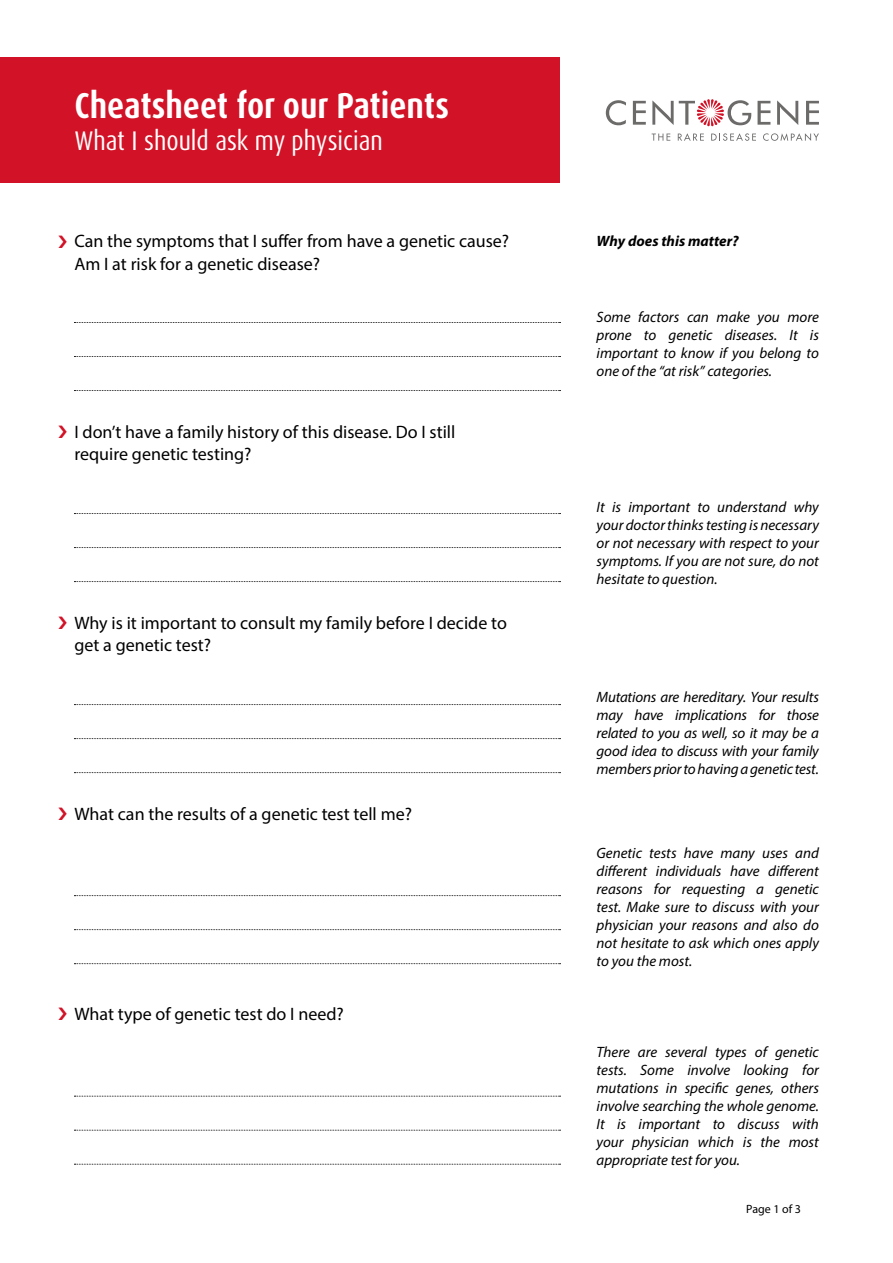
<style>
.page{position:relative;width:893px;height:1263px;background:#fff}
.page>*{position:absolute;margin:0;border:0;box-sizing:border-box;transform-origin:0 0}
.t1{font:700 condensed 36px "Dax OT";color:#fff}
.t2{font:condensed 27px "Dax OT";color:#fff}
.t3{font:18px/22.5px "Myriad Pro";color:#000}
.t4{font:italic 15px/18px "Myriad Pro";color:#000;text-align:justify}
.t5{font:italic 700 15px "Myriad Pro";color:#000}
.t6{font:12px "Myriad Pro";color:#000}
</style>
<div class="page">
<div style="left:0;top:57px;width:560px;height:126px;background:#d21226"></div>
<svg style="left:74px;top:322px;width:486px;height:1px"></svg>
<svg style="left:74px;top:513px;width:486px;height:1px"></svg>
<svg style="left:74px;top:704px;width:486px;height:1px"></svg>
<svg style="left:74px;top:895px;width:486px;height:1px"></svg>
<svg style="left:74px;top:1096px;width:486px;height:1px"></svg>
<svg style="left:74px;top:356px;width:486px;height:1px"></svg>
<svg style="left:74px;top:547px;width:486px;height:1px"></svg>
<svg style="left:74px;top:738px;width:486px;height:1px"></svg>
<svg style="left:74px;top:929px;width:486px;height:1px"></svg>
<svg style="left:74px;top:1130px;width:486px;height:1px"></svg>
<svg style="left:74px;top:390px;width:486px;height:1px"></svg>
<svg style="left:74px;top:581px;width:486px;height:1px"></svg>
<svg style="left:74px;top:772px;width:486px;height:1px"></svg>
<svg style="left:74px;top:963px;width:486px;height:1px"></svg>
<svg style="left:74px;top:1164px;width:486px;height:1px"></svg>
<svg style="left:606px;top:100px;width:20px;height:25px"></svg>
<svg style="left:633px;top:101px;width:13px;height:24px"></svg>
<svg style="left:757px;top:101px;width:13px;height:24px"></svg>
<svg style="left:777px;top:100px;width:21px;height:25px"></svg>
<svg style="left:806px;top:101px;width:13px;height:24px"></svg>
<svg style="left:652px;top:134px;width:18px;height:7px"></svg>
<svg style="left:678px;top:133px;width:26px;height:8px"></svg>
<svg style="left:711px;top:133px;width:45px;height:8px"></svg>
<svg style="left:763px;top:133px;width:56px;height:8px"></svg>
<svg style="left:652px;top:99px;width:99px;height:27px"></svg>
<h1 class="t1" style="left:74px;top:82px;width:376px">Cheatsheet for our Patients</h1>
<h2 class="t2" style="left:74px;top:124px;width:310px">What I should ask my physician</h2>
<p class="t3" style="left:74px;top:230px;width:436px">Can the symptoms that I suffer from have a genetic cause?<br>Am I at risk for a genetic disease?</p>
<p class="t3" style="left:74px;top:420px;width:382px">I don’t have a family history of this disease. Do I still require genetic testing?</p>
<p class="t3" style="left:74px;top:611px;width:434px">Why is it important to consult my family before I decide to get a genetic test?</p>
<p class="t3" style="left:74px;top:802px;width:339px">What can the results of a genetic test tell me?</p>
<p class="t3" style="left:74px;top:1003px;width:271px">What type of genetic test do I need?</p>
<p class="t5" style="left:597px;top:231px;width:144px">Why does this matter?</p>
<p class="t4" style="left:597px;top:307px;width:224px">Some factors can make you more prone to genetic diseases. It is important to know if you belong to one of the “at risk” categories.</p>
<p class="t4" style="left:597px;top:498px;width:224px">It is important to understand why your doctor thinks testing is necessary or not necessary with respect to your symptoms. If you are not sure, do not hesitate to question.</p>
<p class="t4" style="left:597px;top:688px;width:224px">Mutations are hereditary. Your results may have implications for those related to you as well, so it may be a good idea to discuss with your family members prior to having a genetic test.</p>
<p class="t4" style="left:597px;top:844px;width:224px">Genetic tests have many uses and different individuals have different reasons for requesting a genetic test. Make sure to discuss with your physician your reasons and also do not hesitate to ask which ones apply to you the most.</p>
<p class="t4" style="left:597px;top:1043px;width:224px">There are several types of genetic tests. Some involve looking for mutations in specific genes, others involve searching the whole genome.<br>It is important to discuss with your physician which is the most appropriate test for you.</p>
<p class="t6" style="left:746px;top:1201px;width:56px">Page 1 of 3</p>
</div>
